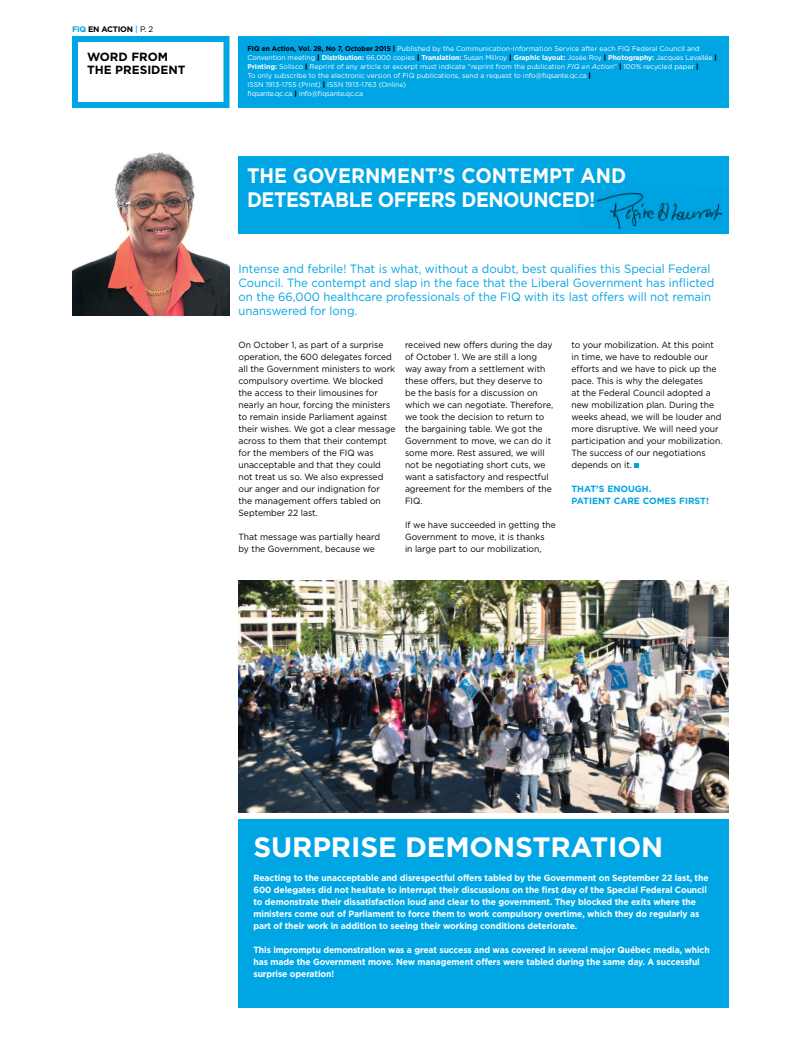
<style>
.page{position:relative;width:801px;height:1044px;background:#fff}
.page>*{position:absolute;margin:0;border:0;box-sizing:border-box;transform-origin:0 0}
.t1{font:700 28px "Gotham";letter-spacing:-.005em;color:#fff}
.t2{font:700 21px/24px "Gotham";letter-spacing:-.025em;color:#fff;scale:.92 1}
.t3{font:12px/14px "Gotham";color:#00a5e3;scale:.95 1}
.t4{font:700 11.9px/13.6px "Gotham";color:#000}
.t5{font:9px/12px "Gotham";color:#000;scale:.95 1}
.t6{font:700 9px/12px "Gotham";letter-spacing:-.01em;color:#fff;scale:.95 1}
.t7{font:700 9px/12px "Gotham";color:#00a5e3}
.t8{font:700 8px "Gotham";letter-spacing:-.03em;color:#000}
.t9{font:7px/9px "Gotham";color:#fff}
.s1{color:#00a5e3}
.s2{font-weight:500;color:#00a5e3}
.s3{font-weight:400}
.s4{font-weight:700;color:#000}
.s5{font-weight:900;color:#000}
.s6{font-weight:700}
.s7{font-style:italic}
</style>
<div class="page">
<div style="left:72px;top:36px;width:158px;height:72px;border:6px solid #00a5e3"></div>
<div style="left:238px;top:36px;width:491px;height:72px;background:#00a5e3"></div>
<svg style="left:634px;top:464px;width:5px;height:4px"></svg>
<div style="left:238px;top:156px;width:491px;height:78px;background:#00a5e3"></div>
<img style="left:596px;top:192px;width:127px;height:38px">
<div style="left:238px;top:819px;width:491px;height:189px;background:#00a5e3"></div>
<img style="left:72px;top:152px;width:158px;height:164px">
<img style="left:238px;top:580px;width:491px;height:233px">
<p class="t8" style="left:72px;top:24px;width:83px"><span class="s1">FIQ</span> en action <span class="s2">|</span> <span class="s3">p. 2</span></p>
<h3 class="t4" style="left:87px;top:50px;width:23px">WORD</h3>
<h3 class="t4" style="left:87px;top:50px;width:83px;text-indent:44px">FROM<br>THE PRESIDENT</h3>
<p class="t9" style="left:247px;top:44px;width:471px"><span class="s4">FIQ en Action, vol. 28, No 7, October 2015</span> <span class="s5">|</span> Published by the communication-Information Service after each FIQ Federal Council and Convention meeting <span class="s5">|</span> <span class="s6">Distribution:</span> 66,000 copies <span class="s5">|</span> <span class="s6">Translation:</span> Susan Millroy <span class="s5">|</span> <span class="s6">Graphic layout:</span> Josée Roy <span class="s5">|</span> <span class="s6">Photography:</span> Jacques Lavallée <span class="s5">| </span><span class="s6">Printing:</span> Solisco <span class="s5">|</span> reprint of any article or excerpt must indicate “reprint from the publication <span class="s7">FIQ en action</span>” <span class="s5">|</span> 100% recycled paper <span class="s5">|<br></span>To only subscribe to the electronic version of FIQ publications, send a request to info@fiqsante.qc.ca <span class="s5">|<br></span>ISSn 1913-1755 (Print) <span class="s5">|</span> ISSn 1913-1763 (online)<br>fiqsante.qc.ca <span class="s5">|</span> info@fiqsante.qc.ca</p>
<h2 class="t2" style="left:247px;top:163px;width:414px">Th e Governm ent’s contempt and detestable offers denounced!</h2>
<p class="t3" style="left:239px;top:262px;width:502px">Intense and febrile! That is what, without a doubt, best qualifies this Special Federal Council. The contempt and slap in the face that the Liberal Government has inflicted on the 66,000 healthcare professionals of the FIQ with its last offers will not remain unanswered for long.</p>
<p class="t5" style="left:238px;top:339px;width:167px">On October 1, as part of a surprise operation, the 600 delegates forced all the Government ministers to work compulsory overtime. We blocked the access to their limousines for nearly an hour, forcing the ministers to remain inside Parliament against their wishes. We got a clear message across to them that their contempt for the members of the FIQ was unacceptable and that they could not treat us so. We also expressed our anger and our indignation for the management offers tabled on September 22 last.</p>
<p class="t5" style="left:238px;top:531px;width:150px">That message was partially heard by the Government, because we</p>
<p class="t5" style="left:572px;top:339px;width:160px">to your mobilization. At this point in time, we have to redouble our efforts and we have to pick up the pace. This is why the delegates<br>at the Federal Council adopted a new mobilization plan. During the weeks ahead, we will be louder and more disruptive. We will need your participation and your mobilization.<br>The success of our negotiations depends on it.</p>
<p class="t7" style="left:572px;top:483px;width:139px">That’s enough.<br>Pati ent care com es fi rst!</p>
<p class="t5" style="left:405px;top:339px;width:157px">received new offers during the day of October 1. We are still a long way away from a settlement with these offers, but they deserve to be the basis for a discussion on which we can negotiate. Therefore, we took the decision to return to the bargaining table. We got the<br>Government to move, we can do it some more. Rest assured, we will not be negotiating short cuts, we want a satisfactory and respectful agreement for the members of the<br>FIQ.</p>
<p class="t5" style="left:405px;top:519px;width:160px">If we have succeeded in getting the<br>Government to move, it is thanks<br>in large part to our mobilization,</p>
<h1 class="t1" style="left:254px;top:831px;width:411px">surprise demonstration</h1>
<p class="t6" style="left:254px;top:872px;width:481px">Reacting to the unacceptable and disrespectful offers tabled by the Government on September 22 last, the 600 delegates did not hesitate to interrupt their discussions on the first day of the Special Federal Council to demonstrate their dissatisfaction loud and clear to the government. They blocked the exits where the ministers come out of Parliament to force them to work compulsory overtime, which they do regularly as part of their work in addition to seeing their working conditions deteriorate.</p>
<p class="t6" style="left:254px;top:944px;width:482px">This impromptu demonstration was a great success and was covered in several major Québec media, which has made the Government move. New management offers were tabled during the same day. A successful surprise operation!</p>
</div>
